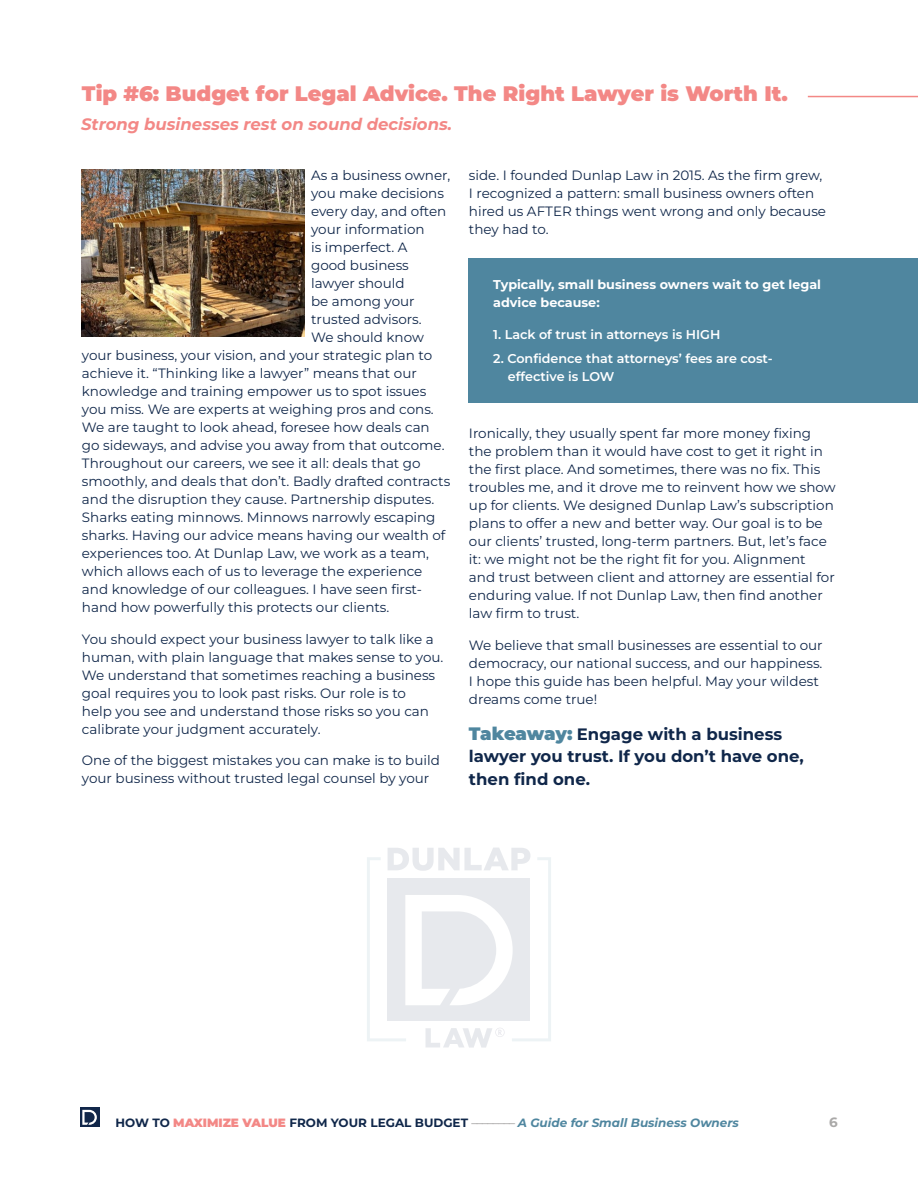
<style>
.page{position:relative;width:918px;height:1188px;background:#fff}
.page>*{position:absolute;margin:0;border:0;box-sizing:border-box;transform-origin:0 0}
.t1{font:900 21px "Montserrat";color:#f38886}
.body_text_3{font:700 16.5px/22.5px "Montserrat";color:#10274a}
.t2{font:italic 700 16.5px "Montserrat";color:#f38886}
.body_text_3-2{font:13.5px/18px "Montserrat";color:#10274a}
.t3{font:700 13.5px "Montserrat";color:#aaa9a8}
.sidenote_paragraph{font:600 12.75px/18px "Montserrat";color:#fff}
.sidenote_paragraph-2{font:700 12.75px/18px "Montserrat";color:#fff}
.t4{font:italic 700 12px "Montserrat";color:#4f869f}
.s1{font-weight:900;font-size:18px;color:#4f869f}
.s2{font-style:normal;color:#10274a}
.s3{font-weight:900;font-style:normal;color:#f38886}
.s4{font-weight:500;font-style:normal;color:#aaa9a8}
</style>
<div class="page">
<div style="left:80px;top:1108px;width:19px;height:19px;background:#11274a"></div>
<svg style="left:82px;top:1110px;width:15px;height:15px"></svg>
<img style="left:82px;top:170px;width:222px;height:167px">
<hr style="left:808px;top:96px;width:110px;height:1px;background:#f38886">
<svg style="left:367px;top:848px;width:184px;height:200px"></svg>
<div style="left:468px;top:258px;width:450px;height:144px;background:#4f869f"></div>
<p class="t1" style="left:82px;top:80px;width:708px">Tip #6: Budget for Legal Advice. The Right Lawyer is Worth It.</p>
<p class="t2" style="left:81px;top:113px;width:373px">Strong businesses rest on sound decisions.</p>
<p class="body_text_3-2" style="left:311px;top:166px;width:141px">As a business owner,</p>
<p class="body_text_3-2" style="left:311px;top:184px;width:134px">you make decisions</p>
<p class="body_text_3-2" style="left:311px;top:202px;width:137px">every day, and often</p>
<p class="body_text_3-2" style="left:311px;top:220px;width:115px">your information</p>
<p class="body_text_3-2" style="left:311px;top:238px;width:98px">is imperfect. A</p>
<p class="body_text_3-2" style="left:311px;top:256px;width:99px">good business</p>
<p class="body_text_3-2" style="left:311px;top:274px;width:95px">lawyer should</p>
<p class="body_text_3-2" style="left:311px;top:292px;width:105px">be among your</p>
<p class="body_text_3-2" style="left:311px;top:310px;width:112px">trusted advisors.</p>
<p class="body_text_3-2" style="left:311px;top:328px;width:114px">We should know</p>
<p class="body_text_3-2" style="left:82px;top:346px;width:352px">your business, your vision, and your strategic plan to</p>
<p class="body_text_3-2" style="left:82px;top:364px;width:336px">achieve it. “Thinking like a lawyer” means that our</p>
<p class="body_text_3-2" style="left:82px;top:382px;width:346px">knowledge and training empower us to spot issues</p>
<p class="body_text_3-2" style="left:82px;top:400px;width:353px">you miss. We are experts at weighing pros and cons.</p>
<p class="body_text_3-2" style="left:82px;top:418px;width:349px">We are taught to look ahead, foresee how deals can</p>
<p class="body_text_3-2" style="left:82px;top:436px;width:364px">go sideways, and advise you away from that outcome.</p>
<p class="body_text_3-2" style="left:82px;top:454px;width:340px">Throughout our careers, we see it all: deals that go</p>
<p class="body_text_3-2" style="left:82px;top:472px;width:370px">smoothly, and deals that don’t. Badly drafted contracts</p>
<p class="body_text_3-2" style="left:82px;top:490px;width:354px">and the disruption they cause. Partnership disputes.</p>
<p class="body_text_3-2" style="left:82px;top:508px;width:355px">Sharks eating minnows. Minnows narrowly escaping</p>
<p class="body_text_3-2" style="left:82px;top:526px;width:365px">sharks. Having our advice means having our wealth of</p>
<p class="body_text_3-2" style="left:82px;top:544px;width:348px">experiences too. At Dunlap Law, we work as a team,</p>
<p class="body_text_3-2" style="left:82px;top:562px;width:342px">which allows each of us to leverage the experience</p>
<p class="body_text_3-2" style="left:82px;top:580px;width:342px">and knowledge of our colleagues. I have seen first-</p>
<p class="body_text_3-2" style="left:82px;top:598px;width:309px">hand how powerfully this protects our clients.</p>
<p class="body_text_3-2" style="left:82px;top:630px;width:363px">You should expect your business lawyer to talk like a human, with plain language that makes sense to you.<br>We understand that sometimes reaching a business goal requires you to look past risks. Our role is to<br>help you see and understand those risks so you can calibrate your judgment accurately.</p>
<p class="body_text_3-2" style="left:82px;top:751px;width:360px">One of the biggest mistakes you can make is to build your business without trusted legal counsel by your</p>
<p class="body_text_3-2" style="left:469px;top:166px;width:359px">side. I founded Dunlap Law in 2015. As the firm grew, I recognized a pattern: small business owners often hired us AFTER things went wrong and only because they had to.</p>
<p class="sidenote_paragraph-2" style="left:493px;top:275px;width:329px">Typically, small business owners wait to get legal advice because:</p>
<p class="sidenote_paragraph" style="left:493px;top:325px;width:229px">1. Lack of trust in attorneys is HIGH</p>
<p class="sidenote_paragraph" style="left:508px;top:349px;width:266px;text-indent:-15px">2. Confidence that attorneys’ fees are cost&shy;effective is LOW</p>
<p class="body_text_3-2" style="left:469px;top:424px;width:368px">Ironically, they usually spent far more money fixing the problem than it would have cost to get it right in the first place. And sometimes, there was no fix. This troubles me, and it drove me to reinvent how we show up for clients. We designed Dunlap Law’s subscription plans to offer a new and better way. Our goal is to be our clients’ trusted, long-term partners. But, let’s face it: we might not be the right fit for you. Alignment<br>and trust between client and attorney are essential for enduring value. If not Dunlap Law, then find another law firm to trust.</p>
<p class="body_text_3-2" style="left:469px;top:636px;width:355px">We believe that small businesses are essential to our democracy, our national success, and our happiness.<br>I hope this guide has been helpful. May your wildest dreams come true!</p>
<p class="body_text_3" style="left:469px;top:722px;width:337px"><span class="s1">Takeaway:</span> Engage with a business lawyer you trust. If you don’t have one, then find one.</p>
<p class="t4" style="left:116px;top:1115px;width:625px"><span class="s2">HOW TO</span> <span class="s3">MAXIMIZE VALUE</span> <span class="s2">FROM YOUR LEGAL BUDGET</span> <span class="s4">––––––––</span> A Guide for Small Business Owners</p>
<p class="t3" style="left:829px;top:1113px;width:10px">6</p>
</div>
